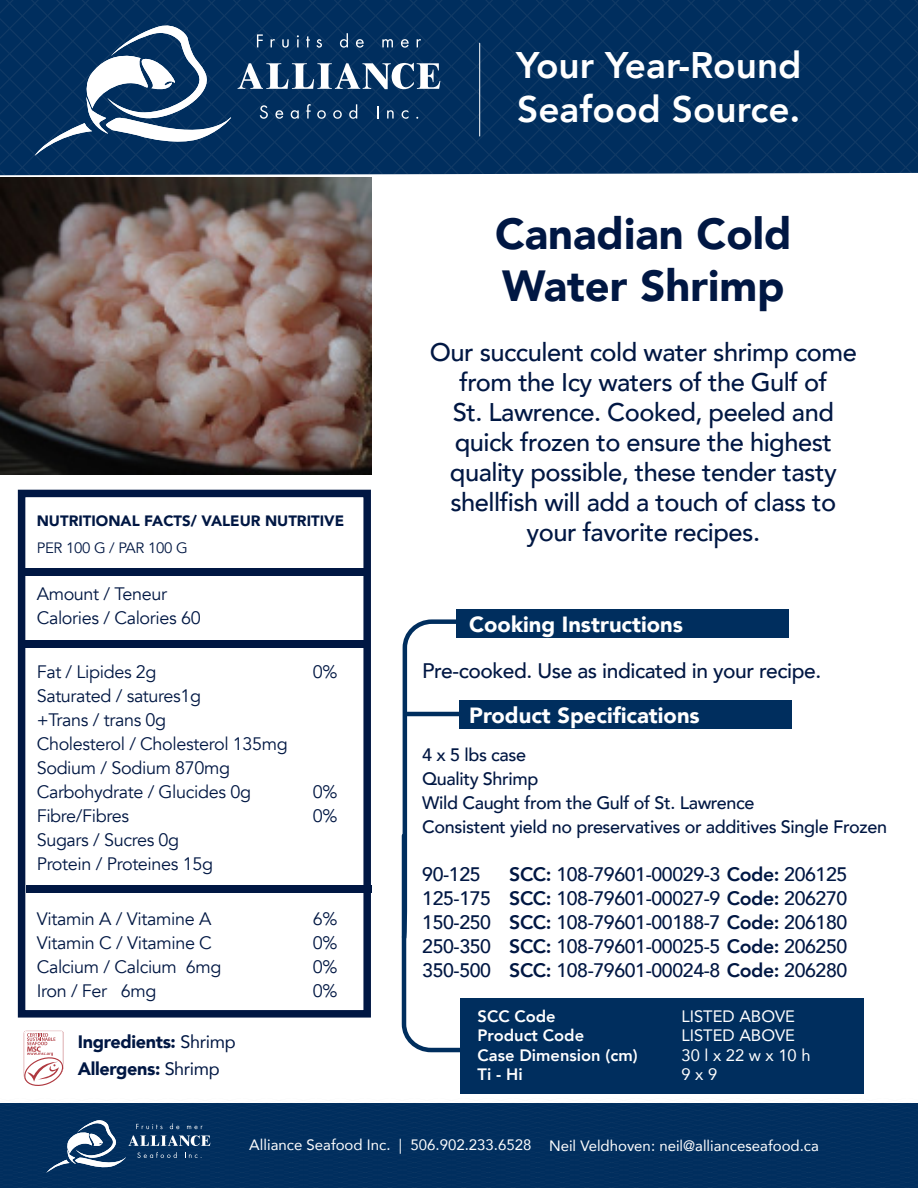
<style>
.page{position:relative;width:918px;height:1188px;background:#fff}
.page>*{position:absolute;margin:0;border:0;box-sizing:border-box;transform-origin:0 0}
.t1{font:900 43.5px/52.2px "Avenir";color:#001743}
.t2{font:800 36.9px/44.4px "Avenir";color:#fff}
.t3{font:500 25.5px/30px "Avenir";letter-spacing:-.02em;color:#001743;text-align:center}
.t4{font:900 21.9px "Avenir";color:#fff}
.t5{font:500 21px "Avenir";letter-spacing:-.02em;color:#001743}
.t6{font:500 19.5px "Avenir";letter-spacing:-.02em;color:#001743}
.t7{font:18px "Avenir";letter-spacing:-.02em;color:#001743}
.t8{font:500 18px/24px "Avenir";letter-spacing:-.02em;color:#001743}
.t9{font:900 18px "Avenir";letter-spacing:-.02em;color:#001743}
.t10{font:800 16.5px "Avenir";color:#fff}
.t11{font:16.5px "Avenir";color:#fff}
.t12{font:15px "Avenir";color:#fff}
.t13{font:900 15px/27px "Avenir";color:#001743}
.s1{font-weight:400}
.s2{font-weight:800}
</style>
<div class="page">
<img style="left:0;top:177px;width:372px;height:297px">
<svg style="left:0;top:0;width:918px;height:175px;background:#03305f"></svg>
<div style="left:0;top:1103px;width:918px;height:85px;background:#002e5e"></div>
<svg style="left:401px;top:619px;width:124px;height:434px"></svg>
<div style="left:456px;top:609px;width:333px;height:28px;background:#002e5e"></div>
<div style="left:459px;top:700px;width:333px;height:29px;background:#002e5e"></div>
<svg style="left:35px;top:26px;width:196px;height:130px"></svg>
<svg style="left:257px;top:34px;width:6px;height:13px"></svg>
<svg style="left:271px;top:39px;width:4px;height:8px"></svg>
<svg style="left:282px;top:39px;width:7px;height:9px"></svg>
<svg style="left:297px;top:35px;width:2px;height:12px"></svg>
<svg style="left:306px;top:36px;width:4px;height:11px"></svg>
<svg style="left:316px;top:39px;width:6px;height:9px"></svg>
<svg style="left:340px;top:33px;width:8px;height:15px"></svg>
<svg style="left:356px;top:39px;width:8px;height:9px"></svg>
<svg style="left:382px;top:39px;width:11px;height:8px"></svg>
<svg style="left:401px;top:39px;width:8px;height:9px"></svg>
<svg style="left:417px;top:39px;width:4px;height:8px"></svg>
<svg style="left:260px;top:105px;width:8px;height:14px"></svg>
<svg style="left:275px;top:110px;width:8px;height:9px"></svg>
<svg style="left:291px;top:110px;width:8px;height:9px"></svg>
<svg style="left:306px;top:104px;width:5px;height:15px"></svg>
<svg style="left:317px;top:110px;width:9px;height:9px"></svg>
<svg style="left:333px;top:110px;width:9px;height:9px"></svg>
<svg style="left:349px;top:104px;width:8px;height:15px"></svg>
<svg style="left:377px;top:106px;width:1px;height:13px"></svg>
<svg style="left:387px;top:110px;width:7px;height:9px"></svg>
<svg style="left:402px;top:110px;width:6px;height:9px"></svg>
<svg style="left:238px;top:63px;width:202px;height:26px"></svg>
<svg style="left:46px;top:1119px;width:164px;height:54px;background:#2a5078"></svg>
<hr style="left:479px;top:43px;width:1px;height:93px;background:#fff">
<div style="left:18px;top:490px;width:353px;height:528px;border:8px solid #001743"></div>
<div style="left:22px;top:568px;width:345px;height:8px;background:#001743"></div>
<div style="left:22px;top:641px;width:345px;height:7px;background:#001743"></div>
<div style="left:26px;top:886px;width:346px;height:7px;background:#001743"></div>
<hr style="left:405px;top:712px;width:57px;height:4px;background:#002e5e">
<div style="left:460px;top:998px;width:404px;height:96px;background:#002e5e"></div>
<svg style="left:23px;top:1030px;width:41px;height:56px"></svg>
<p class="t13" style="left:37px;top:507px;width:309px">NUTRITIONAL FACTS/ VALEUR NUTRITIVE<br><span class="s1">PER 100 G / PAR 100 G</span></p>
<p class="t7" style="left:37px;top:583px;width:132px">Amount / Teneur</p>
<p class="t7" style="left:37px;top:607px;width:166px">Calories / Calories 60</p>
<p class="t7" style="left:37px;top:661px;width:121px">Fat / Lipides 2g</p>
<p class="t7" style="left:313px;top:661px;width:26px">0%</p>
<p class="t7" style="left:37px;top:685px;width:166px">Saturated / satures1g</p>
<p class="t7" style="left:37px;top:709px;width:131px">+Trans / trans 0g</p>
<p class="t7" style="left:37px;top:733px;width:253px">Cholesterol / Cholesterol 135mg</p>
<p class="t7" style="left:37px;top:757px;width:195px">Sodium / Sodium 870mg</p>
<p class="t7" style="left:37px;top:781px;width:216px">Carbohydrate / Glucides 0g</p>
<p class="t7" style="left:313px;top:781px;width:26px">0%</p>
<p class="t7" style="left:37px;top:805px;width:94px">Fibre/Fibres</p>
<p class="t7" style="left:313px;top:805px;width:26px">0%</p>
<p class="t7" style="left:37px;top:829px;width:144px">Sugars / Sucres 0g</p>
<p class="t7" style="left:37px;top:853px;width:178px">Protein / Proteines 15g</p>
<p class="t7" style="left:37px;top:908px;width:176px">Vitamin A / Vitamine A</p>
<p class="t7" style="left:313px;top:908px;width:26px">6%</p>
<p class="t7" style="left:37px;top:932px;width:177px">Vitamin C / Vitamine C</p>
<p class="t7" style="left:313px;top:932px;width:26px">0%</p>
<p class="t7" style="left:37px;top:956px;width:186px">Calcium / Calcium 6mg</p>
<p class="t7" style="left:313px;top:956px;width:26px">0%</p>
<p class="t7" style="left:37px;top:980px;width:121px">Iron / Fer 6mg</p>
<p class="t7" style="left:313px;top:980px;width:26px">0%</p>
<p class="t9" style="left:78px;top:1027px;width:159px">Ingredients: <span class="s1">Shrimp</span></p>
<p class="t9" style="left:78px;top:1054px;width:143px">Allergens: <span class="s1">Shrimp</span></p>
<p class="t2" style="left:516px;top:43px;width:287px">Your Year-Round<br>Seafood Source.</p>
<p class="t1" style="left:495px;top:206px;width:298px">Canadian Cold<br>Water Shrimp</p>
<p class="t3" style="left:430px;top:336px;width:429px">Our succulent cold water shrimp come from the Icy waters of the Gulf of<br>St. Lawrence. Cooked, peeled and quick frozen to ensure the highest quality possible, these tender tasty shellfish will add a touch of class to your favorite recipes.</p>
<p class="t4" style="left:469px;top:605px;width:215px">Cooking Instructions</p>
<p class="t5" style="left:422px;top:653px;width:401px">Pre-cooked. Use as indicated in your recipe.</p>
<p class="t4" style="left:469px;top:697px;width:232px">Product Specifications</p>
<p class="t8" style="left:422px;top:742px;width:106px">4 x 5 lbs case</p>
<p class="t8" style="left:422px;top:766px;width:118px">Quality Shrimp</p>
<p class="t8" style="left:422px;top:790px;width:466px">Wild Caught from the Gulf of St. Lawrence<br>Consistent yield no preservatives or additives Single Frozen</p>
<p class="t6" style="left:422px;top:858px;width:60px">90-125</p>
<p class="t6" style="left:509px;top:858px;width:340px"><span class="s2">SCC:</span> 108-79601-00029-3 <span class="s2">Code:</span> 206125</p>
<p class="t6" style="left:422px;top:882px;width:427px">125-175 <span class="s2">SCC:</span> 108-79601-00027-9 <span class="s2">Code:</span> 206270</p>
<p class="t6" style="left:422px;top:906px;width:427px">150-250 <span class="s2">SCC:</span> 108-79601-00188-7 <span class="s2">Code:</span> 206180</p>
<p class="t6" style="left:422px;top:930px;width:427px">250-350 <span class="s2">SCC:</span> 108-79601-00025-5 <span class="s2">Code:</span> 206250</p>
<p class="t6" style="left:422px;top:954px;width:427px">350-500 <span class="s2">SCC:</span> 108-79601-00024-8 <span class="s2">Code:</span> 206280</p>
<p class="t10" style="left:478px;top:1003px;width:80px">SCC Code</p>
<p class="t11" style="left:682px;top:1003px;width:115px">LISTED ABOVE</p>
<p class="t10" style="left:478px;top:1023px;width:108px">Product Code</p>
<p class="t11" style="left:682px;top:1022px;width:115px">LISTED ABOVE</p>
<p class="t10" style="left:478px;top:1042px;width:162px">Case Dimension (cm)</p>
<p class="t11" style="left:682px;top:1042px;width:131px">30 l x 22 w x 10 h</p>
<p class="t10" style="left:478px;top:1062px;width:47px">Ti - Hi</p>
<p class="t11" style="left:682px;top:1061px;width:37px">9 x 9</p>
<p class="t12" style="left:249px;top:1133px;width:284px">Alliance Seafood Inc. | 506.902.233.6528</p>
<p class="t12" style="left:549px;top:1134px;width:271px">Neil Veldhoven: neil@allianceseafood.ca</p>
</div>
